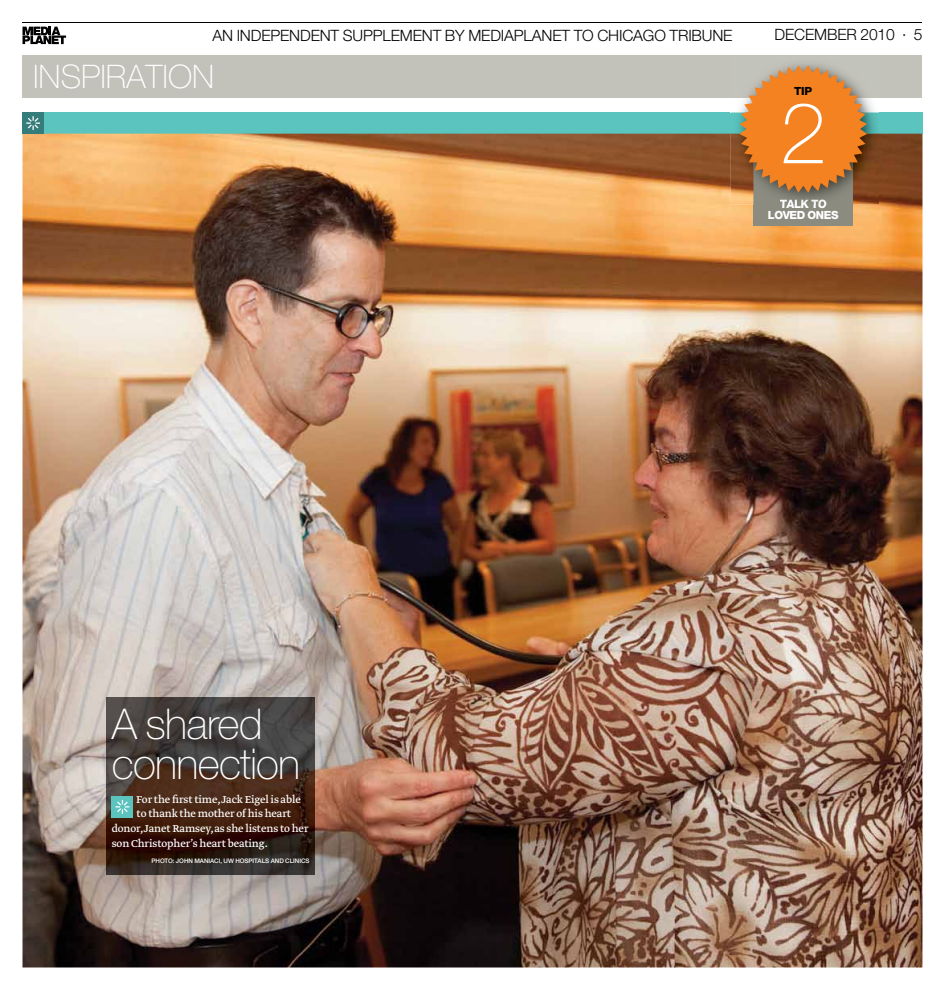
<style>
.page{position:relative;width:945px;height:990px;background:#fff}
.page>*{position:absolute;margin:0;border:0;box-sizing:border-box;transform-origin:0 0}
.t1{font:100 85px "Helvetica Neue MP Pro";color:#fff}
.t2{font:100 42.5px/40.4px "Helvetica Neue MP Pro";letter-spacing:-.02em;color:#fff}
.t3{font:100 32.5px "Helvetica Neue MP Pro";color:#fff}
.t4{font:300 15.62px "Helvetica Neue MP Pro";letter-spacing:-.01em;color:#000}
.t5{font:11.88px "Greta Text Pro";letter-spacing:-.01em;color:#fff}
.t6{font:800 11.25px/11.2px "Helvetica Neue MP Pro";letter-spacing:-.04em;color:#fff;text-align:center}
.t7{font:800 11.25px "Helvetica Neue MP Pro";color:#000}
.t8{font:500 6.25px "Helvetica Neue MP Pro";letter-spacing:-.005em;color:#fff}
</style>
<div class="page">
<hr style="left:22px;top:22px;width:900px;height:1px;background:#000">
<svg style="left:23px;top:27px;width:43px;height:17px"></svg>
<div style="left:44px;top:112px;width:878px;height:22px;background:#5bc4bf"></div>
<img style="left:22px;top:134px;width:900px;height:834px">
<img style="left:106px;top:698px;width:209px;height:176px">
<div style="left:112px;top:796px;width:21px;height:22px;background:#5bc4bf"></div>
<svg style="left:116px;top:800px;width:13px;height:14px"></svg>
<div style="left:22px;top:55px;width:900px;height:43px;background:#c2c2ba"></div>
<div style="left:754px;top:126px;width:99px;height:100px;background:#8b8b80"></div>
<img style="left:731px;top:64px;width:148px;height:141px">
<img style="left:754px;top:193px;width:99px;height:12px">
<img style="left:780px;top:200px;width:46px;height:5px">
<svg style="left:739px;top:65px;width:128px;height:128px;background:#d8843b"></svg>
<div style="left:22px;top:112px;width:22px;height:22px;background:#347d7a"></div>
<svg style="left:26px;top:116px;width:14px;height:14px"></svg>
<h3 class="t4" style="left:212px;top:26px;width:522px">AN INDEPENDENT SUPPLEMENT BY MEDIAPLANET TO CHICAGO TRIBUNE</h3>
<h3 class="t4" style="left:775px;top:25px;width:149px">DECEMBER 2010 · 5</h3>
<h3 class="t3" style="left:33px;top:57px;width:183px">INSPIRATION</h3>
<h2 class="t2" style="left:112px;top:703px;width:190px">A shared connection</h2>
<p class="t5" style="left:136px;top:792px;width:166px">For the first time,Jack Eigel is able</p>
<p class="t5" style="left:137px;top:807px;width:156px">to thank the mother of his heart</p>
<p class="t5" style="left:112px;top:822px;width:198px">donor,Janet Ramsey,as she listens to her</p>
<p class="t5" style="left:112px;top:837px;width:158px">son Christopher’s heart beating.</p>
<p class="t8" style="left:152px;top:857px;width:160px">PHOTO: JOHN MANIACI, UW HOSPITALS AND CLINICS</p>
<p class="t7" style="left:794px;top:85px;width:20px">TIP</p>
<h1 class="t1" style="left:780px;top:83px;width:49px">2</h1>
<p class="t6" style="left:768px;top:198px;width:72px">TALK TO<br>LOVED ONES</p>
</div>
